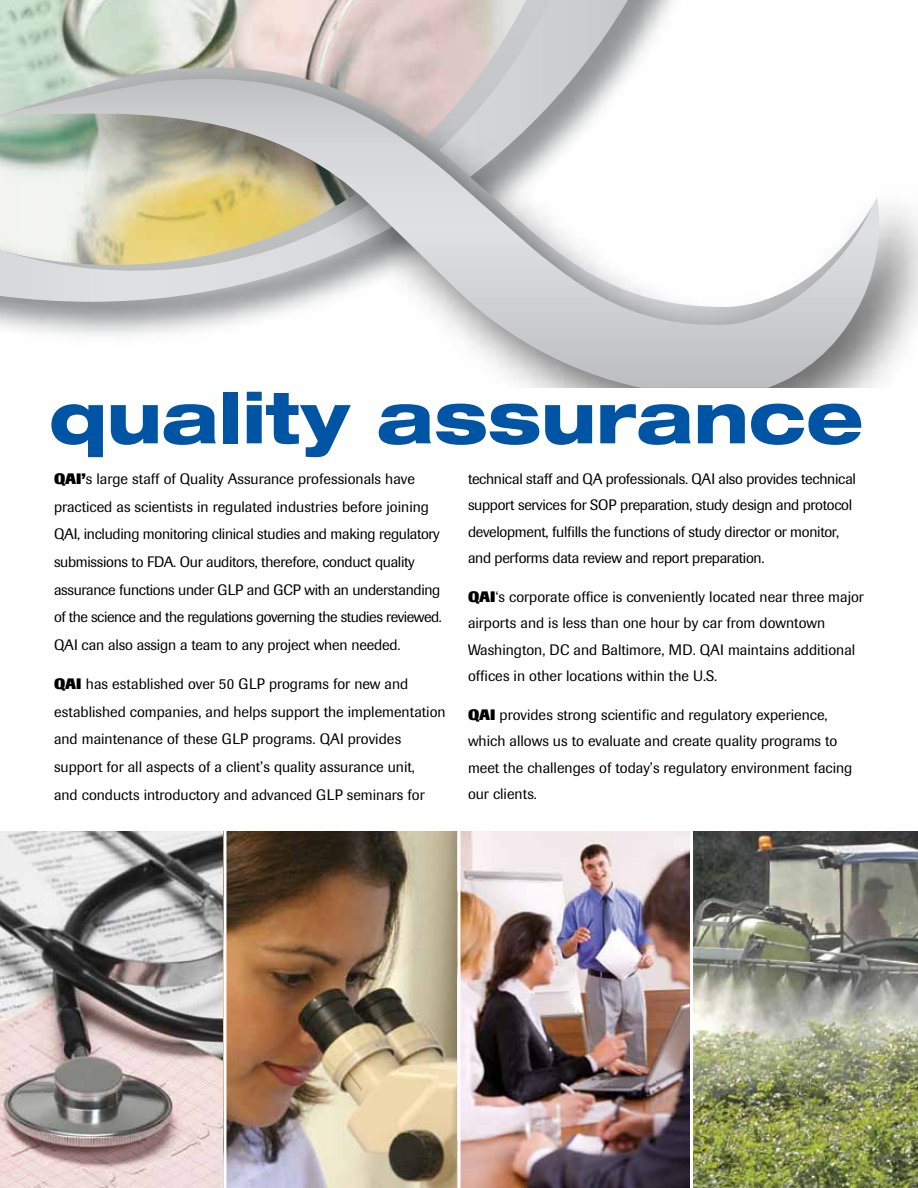
<style>
.page{position:relative;width:918px;height:1188px;background:#fff}
.page>*{position:absolute;margin:0;border:0;box-sizing:border-box;transform-origin:0 0}
.t1{font:800 expanded 70.5px "Helvetica Neue";color:#0054a4}
.t2{font:15px/26.5px "Imago";color:#000}
.t3{font:15px/27.6px "Imago";letter-spacing:-.02em;color:#000}
.s1{font-weight:800}
</style>
<div class="page">
<img style="left:0;top:831px;width:918px;height:357px">
<hr style="left:458px;top:825px;width:2px;height:363px;background:#fff">
<hr style="left:224px;top:825px;width:2px;height:363px;background:#fff">
<hr style="left:690px;top:825px;width:3px;height:363px;background:#fff">
<svg style="left:0;top:0;width:628px;height:37px;background:#d2d0c9"></svg>
<img style="left:0;top:37px;width:918px;height:327px">
<svg style="left:0;top:79px;width:890px;height:309px"></svg>
<h1 class="t1" style="left:50px;top:373px;width:816px">quality assurance</h1>
<p class="t3" style="left:54px;top:465px;width:389px"><span class="s1">QAI’</span>s large staff of Quality Assurance professionals have practiced as scientists in regulated industries before joining QAI, including monitoring clinical studies and making regulatory submissions to FDA. Our auditors, therefore, conduct quality assurance functions under GLP and GCP with an understanding of the science and the regulations governing the studies reviewed.<br>QAI can also assign a team to any project when needed.</p>
<p class="t2" style="left:54px;top:670px;width:393px;line-height:27.6px"><span class="s1">QAI</span> has established over 50 GLP programs for new and established companies, and helps support the implementation and maintenance of these GLP programs. QAI provides support for all aspects of a client’s quality assurance unit,<br>and conducts introductory and advanced GLP seminars for</p>
<p class="t3" style="left:468px;top:465px;width:390px;line-height:26.5px">technical staff and QA professionals. QAI also provides technical support services for SOP preparation, study design and protocol development, fulfills the functions of study director or monitor, and performs data review and report preparation.</p>
<p class="t2" style="left:468px;top:583px;width:397px"><span class="s1">QAI</span>‘s corporate office is conveniently located near three major airports and is less than one hour by car from downtown Washington, DC and Baltimore, MD. QAI maintains additional offices in other locations within the U.S.</p>
<p class="t2" style="left:468px;top:702px;width:386px"><span class="s1">QAI</span> provides strong scientific and regulatory experience, which allows us to evaluate and create quality programs to meet the challenges of today’s regulatory environment facing our clients.</p>
</div>
